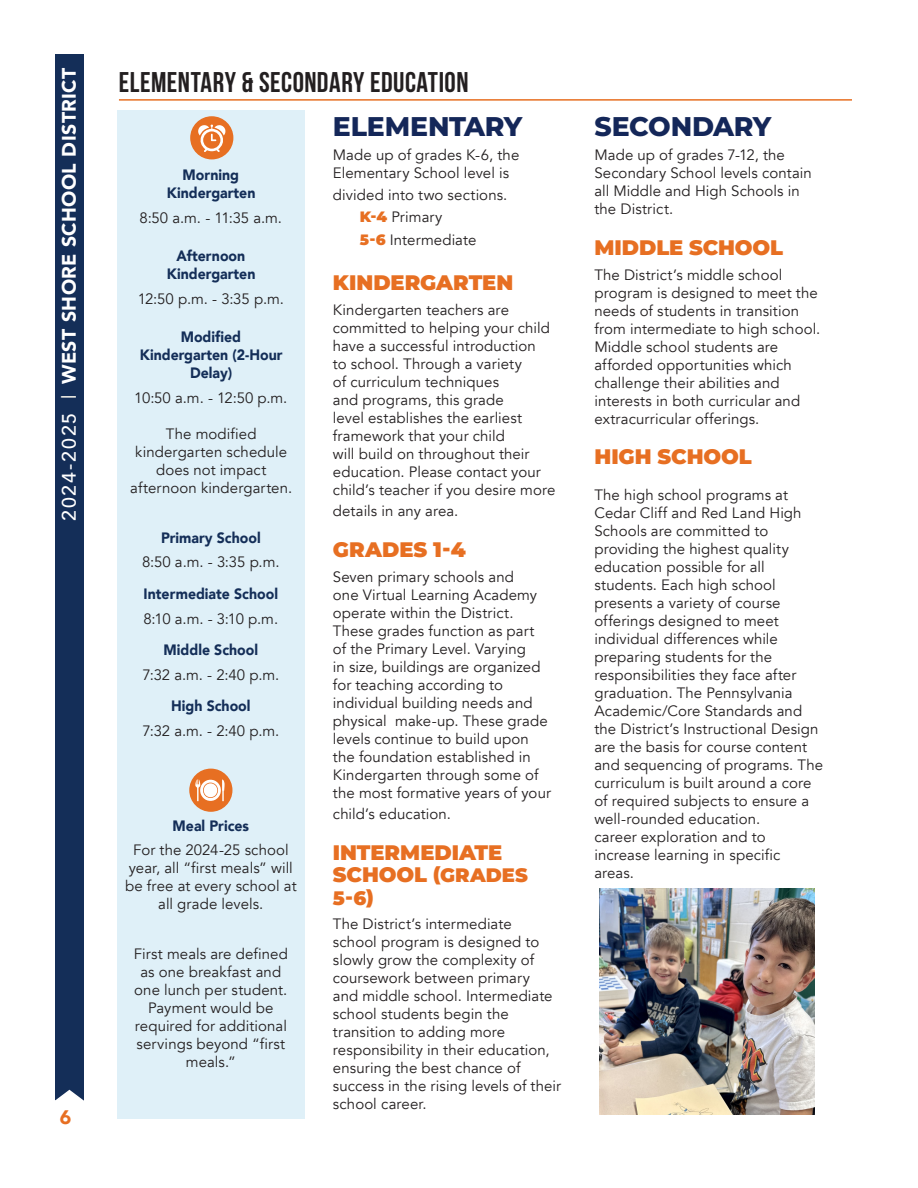
<style>
.page{position:relative;width:918px;height:1188px;background:#fff}
.page>*{position:absolute;margin:0;border:0;box-sizing:border-box;transform-origin:0 0}
.t1{font:700 28.5px "Bebas Neue";letter-spacing:.015em;color:#231f20}
.t2{font:800 27px "Montserrat";letter-spacing:-.005em;color:#142759}
.t3{font:900 21px "Montserrat";letter-spacing:-.005em;color:#e76f22}
.t4{font:900 19.5px "Avenir";letter-spacing:.02em;color:#fff}
.t5{font:900 19.5px/22.5px "Montserrat";letter-spacing:.005em;color:#e76f22}
.t6{font:900 19.5px "Avenir";color:#e76f22}
.t7{font:15px/18px "Avenir";letter-spacing:.005em;color:#231f20}
.t8{font:900 15px/18px "Avenir";color:#142e58;text-align:center;scale:.94 1}
.s1{font-weight:500}
.s2{font-weight:500;color:#f4f2e8}
.s3{font-family:"Montserrat";font-weight:900;color:#e76f22}
.s4{font-size:21px}
</style>
<div class="page">
<div style="left:55px;top:54px;width:29px;height:1046px;background:#142e58"></div>
<svg style="left:55px;top:1089px;width:29px;height:12px"></svg>
<hr style="left:119px;top:99px;width:733px;height:2px;background:#e76f22">
<div style="left:117px;top:110px;width:187px;height:1009px;background:#dff0f8"></div>
<div style="left:191px;top:117px;width:42px;height:42px;background:#e76f22;border-radius:50%"></div>
<div style="left:190px;top:116px;width:43px;height:43px;border:2px solid #e76f22;border-radius:50%"></div>
<svg style="left:198px;top:124px;width:28px;height:28px"></svg>
<div style="left:190px;top:769px;width:42px;height:42px;background:#e76f22;border-radius:50%"></div>
<div style="left:189px;top:769px;width:43px;height:43px;border:2px solid #e76f22;border-radius:50%"></div>
<svg style="left:195px;top:779px;width:30px;height:22px"></svg>
<img style="left:600px;top:888px;width:215px;height:226px">
<h3 class="t4" style="left:52px;top:521px;width:455px;rotate:-90deg"><span class="s1">2024-2025</span> <span class="s2">|</span> WEST SHORE SCHOOL DISTRICT</h3>
<h3 class="t6" style="left:60px;top:1100px;width:13px">6</h3>
<h1 class="t1" style="left:119px;top:66px;width:351px">ELEMENTARY &amp; SECONDARY EDUCATION</h1>
<p class="t8" style="left:167px;top:166px;width:96px">Morning<br>Kindergarten</p>
<p class="t7" style="left:140px;top:209px;width:144px">8:50 a.m. - 11:35 a.m.</p>
<p class="t8" style="left:167px;top:247px;width:96px">Afternoon<br>Kindergarten</p>
<p class="t7" style="left:138px;top:290px;width:148px">12:50 p.m. - 3:35 p.m.</p>
<p class="t8" style="left:140px;top:328px;width:153px">Modified<br>Kindergarten (2-Hour<br>Delay)</p>
<p class="t7" style="left:134px;top:389px;width:155px">10:50 a.m. - 12:50 p.m.</p>
<p class="t7" style="left:130px;top:425px;width:163px;text-align:center">The modified kindergarten schedule does not impact afternoon kindergarten.</p>
<p class="t8" style="left:161px;top:528px;width:108px">Primary School</p>
<p class="t7" style="left:142px;top:554px;width:139px">8:50 a.m. - 3:35 p.m.</p>
<p class="t8" style="left:144px;top:584px;width:145px">Intermediate School</p>
<p class="t7" style="left:144px;top:610px;width:136px">8:10 a.m. - 3:10 p.m.</p>
<p class="t8" style="left:164px;top:641px;width:102px">Middle School</p>
<p class="t7" style="left:142px;top:666px;width:138px">7:32 a.m. - 2:40 p.m.</p>
<p class="t8" style="left:171px;top:697px;width:86px">High School</p>
<p class="t7" style="left:142px;top:722px;width:138px">7:32 a.m. - 2:40 p.m.</p>
<p class="t8" style="left:173px;top:816px;width:83px">Meal Prices</p>
<p class="t7" style="left:125px;top:842px;width:173px;text-align:center">For the 2024-25 school year, all “first meals” will be free at every school at all grade levels.</p>
<p class="t7" style="left:134px;top:945px;width:156px;text-align:center">First meals are defined as one breakfast and one lunch per student.<br>Payment would be required for additional servings beyond “first meals.”</p>
<h2 class="t2" style="left:333px;top:106px;width:191px">ELEMENTARY</h2>
<p class="t7" style="left:333px;top:146px;width:188px">Made up of grades K-6, the<br>Elementary School level is</p>
<p class="t7" style="left:360px;top:184px;width:149px;line-height:22.5px;text-indent:-27px">divided into two sections.<br><span class="s3">K-4</span> Primary<br><span class="s3">5-6</span> Intermediate</p>
<h3 class="t3" style="left:333px;top:267px;width:182px">KINDERGARTEN</h3>
<p class="t7" style="left:333px;top:301px;width:224px">Kindergarten teachers are committed to helping your child have a successful introduction<br>to school. Through a variety<br>of curriculum techniques<br>and programs, this grade<br>level establishes the earliest framework that your child<br>will build on throughout their education. Please contact your child’s teacher if you desire more</p>
<p class="t7" style="left:333px;top:502px;width:127px">details in any area.</p>
<h3 class="t3" style="left:333px;top:534px;width:134px">GRADES 1-4</h3>
<p class="t7" style="left:333px;top:568px;width:220px">Seven primary schools and<br>one Virtual Learning Academy operate within the District.<br>These grades function as part of the Primary Level. Varying<br>in size, buildings are organized for teaching according to individual building needs and physical make-up. These grade levels continue to build upon the foundation established in<br>Kindergarten through some of the most formative years of your</p>
<p class="t7" style="left:333px;top:805px;width:120px">child’s education.</p>
<h3 class="t3" style="left:333px;top:836px;width:171px">INTERMEDIATE</h3>
<h3 class="t5" style="left:333px;top:863px;width:196px"><span class="s4">SCHOOL</span> (GRADES<br>5-6)</h3>
<p class="t7" style="left:333px;top:916px;width:230px">The District’s intermediate<br>school program is designed to slowly grow the complexity of coursework between primary<br>and middle school. Intermediate school students begin the transition to adding more responsibility in their education, ensuring the best chance of success in the rising levels of their school career.</p>
<h2 class="t2" style="left:594px;top:106px;width:178px">SECONDARY</h2>
<p class="t7" style="left:594px;top:146px;width:219px">Made up of grades 7-12, the<br>Secondary School levels contain all Middle and High Schools in the District.</p>
<h3 class="t3" style="left:594px;top:232px;width:190px">MIDDLE SCHOOL</h3>
<p class="t7" style="left:594px;top:266px;width:227px">The District’s middle school program is designed to meet the needs of students in transition from intermediate to high school.<br>Middle school students are afforded opportunities which challenge their abilities and interests in both curricular and extracurricular offerings.</p>
<h3 class="t3" style="left:594px;top:441px;width:159px">HIGH SCHOOL</h3>
<p class="t7" style="left:594px;top:486px;width:230px">The high school programs at<br>Cedar Cliff and Red Land High<br>Schools are committed to providing the highest quality education possible for all students. Each high school presents a variety of course offerings designed to meet individual differences while preparing students for the responsibilities they face after graduation. The Pennsylvania<br>Academic/Core Standards and the District’s Instructional Design are the basis for course content and sequencing of programs. The curriculum is built around a core of required subjects to ensure a well-rounded education.<br>career exploration and to increase learning in specific areas.</p>
</div>
